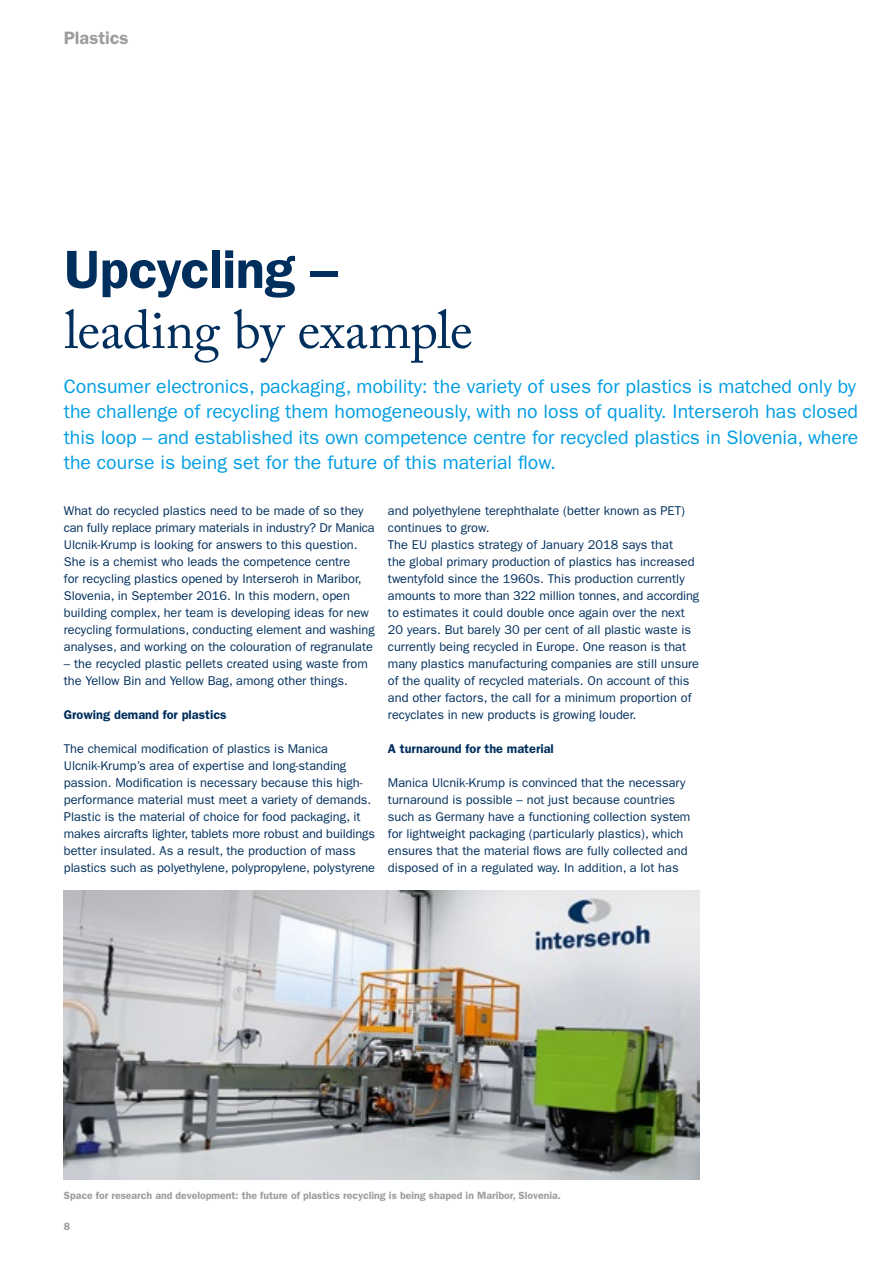
<style>
.page{position:relative;width:893px;height:1263px;background:#fff}
.page>*{position:absolute;margin:0;border:0;box-sizing:border-box;transform-origin:0 0}
.t1{font:54px "Adobe Caslon Pro";letter-spacing:-.01em;color:#002f5d}
.t2{font:600 54px "ITC Franklin Gothic Std";letter-spacing:-.01em;color:#002f5d}
.t3{font:19.5px/25.5px "ITC Franklin Gothic Std";color:#009ee3}
.t4{font:600 18px "ITC Franklin Gothic Std";color:#9c9d9d}
.t5{font:12.75px/17px "ITC Franklin Gothic Std";color:#002f5d}
.t6{font:600 12.75px "ITC Franklin Gothic Std";color:#002f5d}
.t7{font:600 10.5px "ITC Franklin Gothic Std";color:#9c9d9d}
</style>
<div class="page">
<img style="left:64px;top:890px;width:635px;height:289px">
<h3 class="t4" style="left:64px;top:27px;width:66px">Plastics</h3>
<h1 class="t2" style="left:64px;top:237px;width:275px">Upcycling –</h1>
<h1 class="t1" style="left:64px;top:298px;width:410px">leading by example</h1>
<p class="t3" style="left:64px;top:373px;width:796px">Consumer electronics, packaging, mobility: the variety of uses for plastics is matched only by the challenge of recycling them homogeneously, with no loss of quality. Interseroh has closed this loop – and established its own competence centre for recycled plastics in Slovenia, where the course is being set for the future of this material flow.</p>
<p class="t5" style="left:64px;top:502px;width:312px">What do recycled plastics need to be made of so they can fully replace primary materials in industry? Dr Manica Ulcnik-Krump is looking for answers to this question.<br>She is a chemist who leads the competence centre<br>for recycling plastics opened by Interseroh in Maribor, Slovenia, in September 2016. In this modern, open building complex, her team is developing ideas for new recycling formulations, conducting element and washing analyses, and working on the colouration of regranulate</p>
<p class="t5" style="left:64px;top:655px;width:305px">– the recycled plastic pellets created using waste from the Yellow Bin and Yellow Bag, among other things.</p>
<p class="t6" style="left:64px;top:707px;width:164px">Growing demand for plastics</p>
<p class="t5" style="left:64px;top:740px;width:313px">The chemical modification of plastics is Manica Ulcnik-Krump’s area of expertise and long-standing passion. Modification is necessary because this high&shy;performance material must meet a variety of demands.<br>Plastic is the material of choice for food packaging, it makes aircrafts lighter, tablets more robust and buildings better insulated. As a result, the production of mass plastics such as polyethylene, polypropylene, polystyrene</p>
<p class="t5" style="left:388px;top:502px;width:313px">and polyethylene terephthalate (better known as PET) continues to grow.<br>The EU plastics strategy of January 2018 says that<br>the global primary production of plastics has increased twentyfold since the 1960s. This production currently amounts to more than 322 million tonnes, and according to estimates it could double once again over the next 20 years. But barely 30 per cent of all plastic waste is currently being recycled in Europe. One reason is that many plastics manufacturing companies are still unsure of the quality of recycled materials. On account of this and other factors, the call for a minimum proportion of recyclates in new products is growing louder.</p>
<p class="t6" style="left:388px;top:741px;width:167px">A turnaround for the material</p>
<p class="t5" style="left:388px;top:774px;width:304px">Manica Ulcnik-Krump is convinced that the necessary turnaround is possible – not just because countries such as Germany have a functioning collection system for lightweight packaging (particularly plastics), which ensures that the material flows are fully collected and disposed of in a regulated way. In addition, a lot has</p>
<p class="t7" style="left:64px;top:1189px;width:499px">Space for research and development: the future of plastics recycling is being shaped in Maribor, Slovenia.</p>
<p class="t7" style="left:64px;top:1220px;width:8px">8</p>
</div>
